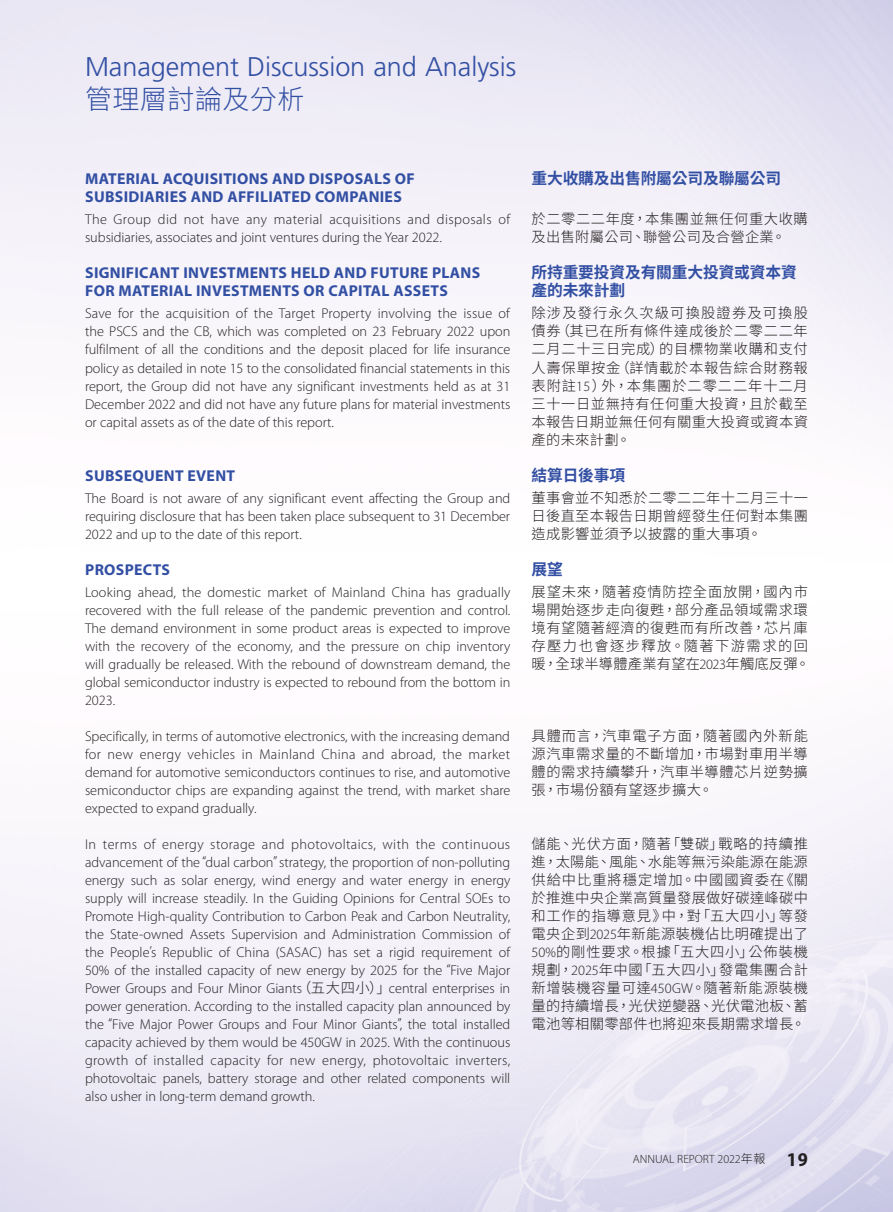
<style>
.page{position:relative;width:893px;height:1212px;background:#fff}
.page>*{position:absolute;margin:0;border:0;box-sizing:border-box;transform-origin:0 0}
.t1{font:300 27px "Frutiger LT Std";color:#324fa3}
.t2{font:300 27px "Source Han Sans TC";letter-spacing:.02em;color:#324fa3}
.Heading_1{font:700 15.75px/18px "Myriad Pro";letter-spacing:.02em;color:#324fa3}
.C_Heading_1{font:700 15.75px/18px "Source Han Sans TC";letter-spacing:-.01em;color:#324fa3}
.Body_Text{font:300 14.25px/18px "Myriad Pro";letter-spacing:-.005em;color:#231f20;text-align:justify}
.C_Body_Text{font:300 14.25px/18px "Source Han Sans TC";letter-spacing:.04em;color:#231f20;text-align:justify}
.t3{font:300 12px "Myriad Pro";letter-spacing:-.005em;color:#231f20}
.s1{font-family:"Source Han Sans TC"}
.s2{font-family:"Myriad Pro"}
.s3{font-weight:700;font-stretch:semi-condensed;font-size:19.5px}
</style>
<div class="page">
<h1 class="t1" style="left:85px;top:51px;width:433px">Management Discussion and Analysis</h1>
<h1 class="t2" style="left:85px;top:84px;width:221px">管理層討論及分析</h1>
<p class="Heading_1" style="left:85px;top:169px;width:331px">MATERIAL ACQUISITIONS AND DISPOSALS OF<br>SUBSIDIARIES AND AFFILIATED COMPANIES</p>
<p class="Body_Text" style="left:85px;top:210px;width:426px">The Group did not have any material acquisitions and disposals of subsidiaries, associates and joint ventures during the Year 2022.</p>
<p class="Heading_1" style="left:85px;top:263px;width:397px">SIGNIFICANT INVESTMENTS HELD AND FUTURE PLANS<br>FOR MATERIAL INVESTMENTS OR CAPITAL ASSETS</p>
<p class="Body_Text" style="left:85px;top:305px;width:427px">Save for the acquisition of the Target Property involving the issue of the PSCS and the CB, which was completed on 23 February 2022 upon fulfilment of all the conditions and the deposit placed for life insurance policy as detailed in note 15 to the consolidated financial statements in this report, the Group did not have any significant investments held as at 31<br>December 2022 and did not have any future plans for material investments or capital assets as of the date of this report.</p>
<p class="Heading_1" style="left:85px;top:466px;width:151px">SUBSEQUENT EVENT</p>
<p class="Body_Text" style="left:85px;top:489px;width:427px">The Board is not aware of any significant event affecting the Group and requiring disclosure that has been taken place subsequent to 31 December 2022 and up to the date of this report.</p>
<p class="Heading_1" style="left:85px;top:560px;width:86px">PROSPECTS</p>
<p class="Body_Text" style="left:85px;top:583px;width:427px">Looking ahead, the domestic market of Mainland China has gradually recovered with the full release of the pandemic prevention and control.<br>The demand environment in some product areas is expected to improve with the recovery of the economy, and the pressure on chip inventory will gradually be released. With the rebound of downstream demand, the global semiconductor industry is expected to rebound from the bottom in 2023.</p>
<p class="Body_Text" style="left:85px;top:727px;width:427px">Specifically, in terms of automotive electronics, with the increasing demand for new energy vehicles in Mainland China and abroad, the market demand for automotive semiconductors continues to rise, and automotive semiconductor chips are expanding against the trend, with market share expected to expand gradually.</p>
<p class="Body_Text" style="left:85px;top:835px;width:427px">In terms of energy storage and photovoltaics, with the continuous advancement of the “dual carbon” strategy, the proportion of non-polluting energy such as solar energy, wind energy and water energy in energy supply will increase steadily. In the Guiding Opinions for Central SOEs to Promote High-quality Contribution to Carbon Peak and Carbon Neutrality, the State-owned Assets Supervision and Administration Commission of the People’s Republic of China (SASAC) has set a rigid requirement of 50% of the installed capacity of new energy by 2025 for the “Five Major Power Groups and Four Minor Giants<span class="s1">（五大四小）」</span>central enterprises in power generation. According to the installed capacity plan announced by the “Five Major Power Groups and Four Minor Giants”, the total installed capacity achieved by them would be 450GW in 2025. With the continuous growth of installed capacity for new energy, photovoltaic inverters, photovoltaic panels, battery storage and other related components will also usher in long-term demand growth.</p>
<p class="C_Heading_1" style="left:531px;top:170px;width:251px">重大收購及出售附屬公司及聯屬公司</p>
<p class="C_Body_Text" style="left:531px;top:210px;width:278px">於二零二二年度，本集團並無任何重大收購及出售附屬公司、聯營公司及合營企業。</p>
<p class="C_Heading_1" style="left:531px;top:264px;width:267px">所持重要投資及有關重大投資或資本資產的未來計劃</p>
<p class="C_Body_Text" style="left:531px;top:305px;width:278px">除涉及發行永久次級可換股證券及可換股債券（其已在所有條件達成後於二零二二年二月二十三日完成）的目標物業收購和支付人壽保單按金（詳情載於本報告綜合財務報表附註<span class="s2">15</span>）外，本集團於二零二二年十二月三十一日並無持有任何重大投資，且於截至本報告日期並無任何有關重大投資或資本資產的未來計劃。</p>
<p class="C_Heading_1" style="left:531px;top:466px;width:95px">結算日後事項</p>
<p class="C_Body_Text" style="left:531px;top:489px;width:278px">董事會並不知悉於二零二二年十二月三十一日後直至本報告日期曾經發生任何對本集團造成影響並須予以披露的重大事項。</p>
<p class="C_Heading_1" style="left:531px;top:560px;width:33px">展望</p>
<p class="C_Body_Text" style="left:531px;top:583px;width:280px;text-align:left">展望未來，隨著疫情防控全面放開，國內市場開始逐步走向復甦，部分產品領域需求環境有望隨著經濟的復甦而有所改善，芯片庫存壓力也會逐步釋放。隨著下游需求的回暖，全球半導體產業有望在<span class="s2">2023</span>年觸底反彈。</p>
<p class="C_Body_Text" style="left:531px;top:727px;width:278px">具體而言，汽車電子方面，隨著國內外新能源汽車需求量的不斷增加，市場對車用半導體的需求持續攀升，汽車半導體芯片逆勢擴張，市場份額有望逐步擴大。</p>
<p class="C_Body_Text" style="left:531px;top:835px;width:278px">儲能、光伏方面，隨著「雙碳」戰略的持續推進，太陽能、風能、水能等無污染能源在能源供給中比重將穩定增加。中國國資委在《關於推進中央企業高質量發展做好碳達峰碳中和工作的指導意見》中，對「五大四小」等發電央企到<span class="s2">2025</span>年新能源裝機佔比明確提出了<span class="s2">50%</span>的剛性要求。根據「五大四小」公佈裝機規劃，<span class="s2">2025</span>年中國「五大四小」發電集團合計新增裝機容量可達<span class="s2">450GW</span>。隨著新能源裝機量的持續增長，光伏逆變器、光伏電池板、蓄電池等相關零部件也將迎來長期需求增長。</p>
<p class="t3" style="left:633px;top:1152px;width:177px">ANNUAL REPORT 2022<span class="s1">年報</span> <span class="s3">19</span></p>
</div>
